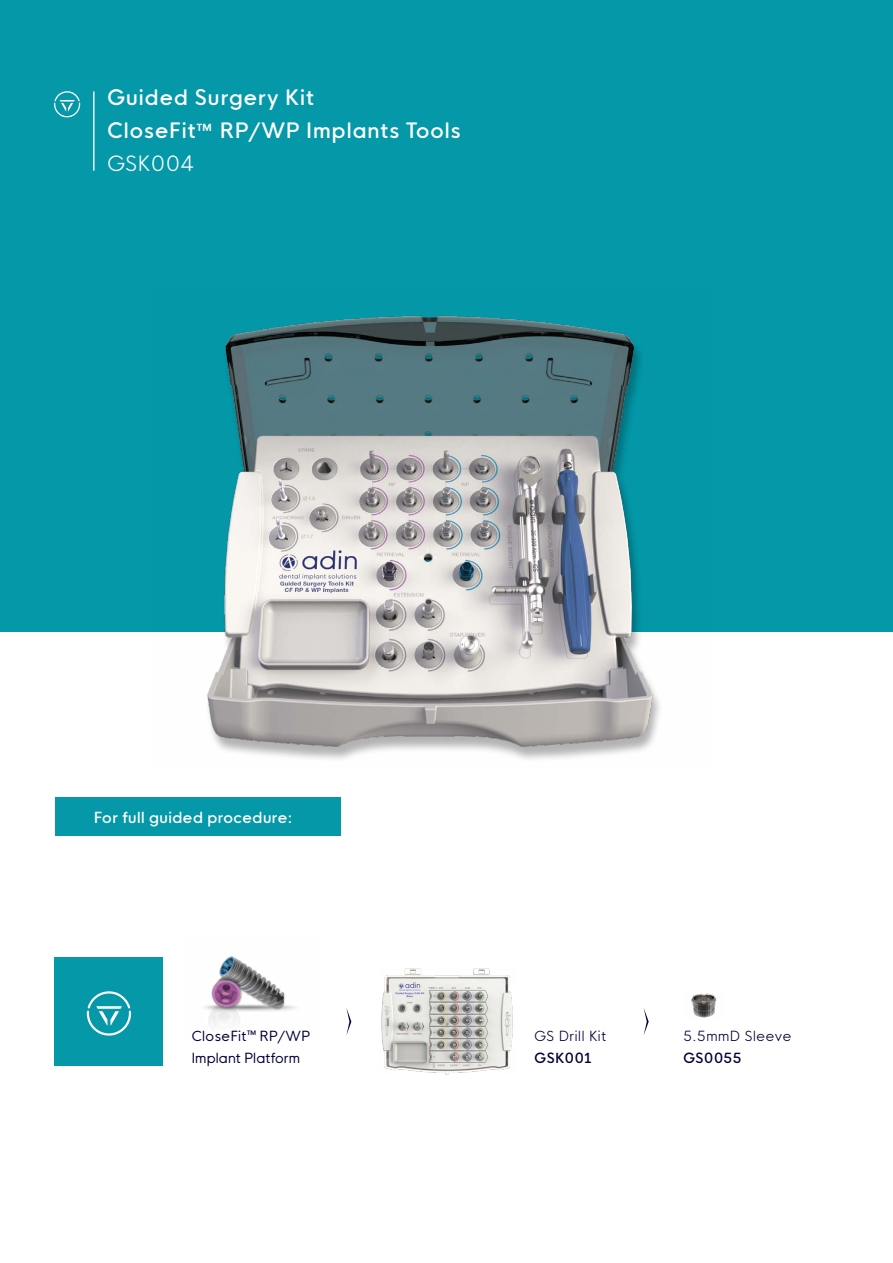
<style>
.page{position:relative;width:893px;height:1263px;background:#fff}
.page>*{position:absolute;margin:0;border:0;box-sizing:border-box;transform-origin:0 0}
.t1{font:20.7px/33px "HK Nova Medium R";letter-spacing:.05em;color:#fff}
.t2{font:20.7px "HK Nova Light R";letter-spacing:.05em;color:#fff}
.t3{font:15px "HK Nova Medium R";letter-spacing:.03em;color:#fff}
.t4{font:13.65px "HK Nova Light R";letter-spacing:.05em;color:#000038}
.t5{font:13.65px/21.9px "HK Nova Regular R";letter-spacing:.01em;color:#000038}
.t6{font:13.65px "HK Nova Medium R";letter-spacing:.05em;color:#000038}
.t7{font:13.65px "HK Nova Regular R";letter-spacing:.03em;color:#000038}
.t8{font:6px "HK Nova Semi Bold R";color:#000038}
</style>
<div class="page">
<div style="left:0;top:0;width:893px;height:631px;background:#0498a8"></div>
<svg style="left:54px;top:91px;width:26px;height:27px"></svg>
<hr style="left:93px;top:92px;width:2px;height:78px;background:#fff">
<img style="left:152px;top:315px;width:558px;height:445px">
<div style="left:55px;top:957px;width:108px;height:108px;background:#0498a8"></div>
<svg style="left:87px;top:991px;width:44px;height:45px"></svg>
<div style="left:55px;top:797px;width:286px;height:39px;background:#0498a8"></div>
<svg style="left:346px;top:1008px;width:5px;height:27px"></svg>
<svg style="left:644px;top:1009px;width:5px;height:26px"></svg>
<img style="left:205px;top:956px;width:91px;height:70px">
<img style="left:381px;top:968px;width:132px;height:106px">
<img style="left:691px;top:993px;width:26px;height:25px">
<p class="t1" style="left:107px;top:78px;width:355px">Guided Surgery Kit<br>CloseFit<sup>TM</sup> RP/WP Implants Tools</p>
<p class="t2" style="left:107px;top:146px;width:88px">GSK004</p>
<p class="t3" style="left:94px;top:804px;width:200px">For full guided procedure:</p>
<p class="t7" style="left:192px;top:1024px;width:56px">CloseFit</p>
<p class="t8" style="left:247px;top:1027px;width:11px">TM</p>
<p class="t5" style="left:192px;top:1023px;width:120px;text-indent:68px">RP/WP<br>Implant Platform</p>
<p class="t4" style="left:683px;top:1024px;width:109px">5.5mmD Sleeve</p>
<p class="t4" style="left:535px;top:1024px;width:73px">GS Drill Kit</p>
<p class="t6" style="left:535px;top:1046px;width:58px">GSK001</p>
<p class="t6" style="left:683px;top:1046px;width:60px">GS0055</p>
</div>
